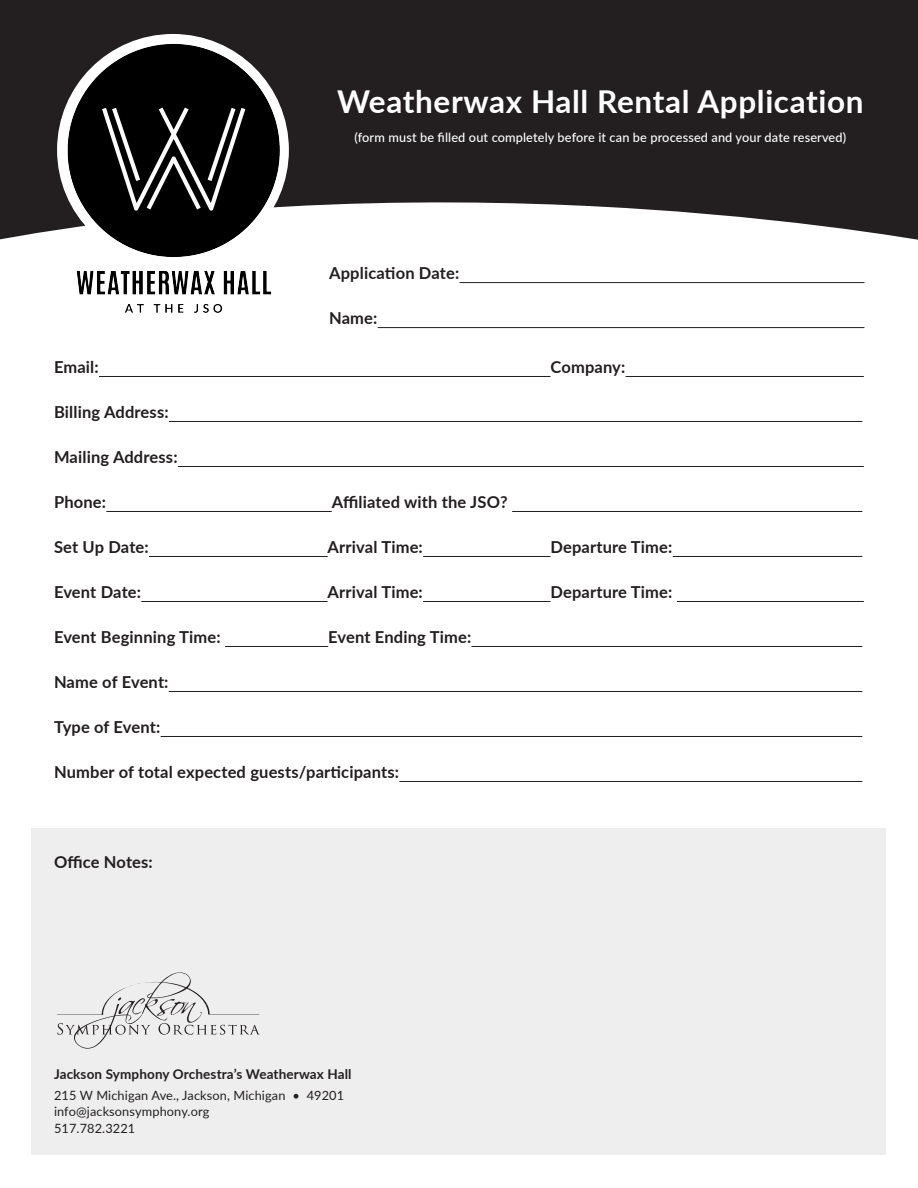
<style>
.page{position:relative;width:918px;height:1188px;background:#fff}
.page>*{position:absolute;margin:0;border:0;box-sizing:border-box;transform-origin:0 0}
.t1{font:700 31.5px "Lato";letter-spacing:.02em;color:#fff}
.t2{font:700 16.5px "Lato";letter-spacing:.01em;color:#231f20}
.t3{font:700 13.5px "Lato";letter-spacing:.01em;color:#231f20}
.t4{font:12.75px "Lato";letter-spacing:.01em;color:#231f20}
.t5{font:500 12.75px "Lato";letter-spacing:.01em;color:#fff}
</style>
<div class="page">
<div style="left:32px;top:828px;width:854px;height:326px;background:#eeeeef"></div>
<svg style="left:0;top:0;width:918px;height:240px;fill:#231f20"></svg>
<svg style="left:57px;top:972px;width:203px;height:77px"></svg>
<img style="left:43px;top:29px;width:260px;height:284px">
<hr style="left:99px;top:376px;width:451px;height:1px;background:#231f20">
<hr style="left:626px;top:376px;width:238px;height:1px;background:#231f20">
<hr style="left:169px;top:421px;width:693px;height:1px;background:#231f20">
<hr style="left:178px;top:466px;width:686px;height:1px;background:#231f20">
<hr style="left:106px;top:511px;width:226px;height:1px;background:#231f20">
<hr style="left:512px;top:511px;width:350px;height:1px;background:#231f20">
<hr style="left:149px;top:556px;width:179px;height:1px;background:#231f20">
<hr style="left:423px;top:556px;width:127px;height:1px;background:#231f20">
<hr style="left:673px;top:556px;width:189px;height:1px;background:#231f20">
<hr style="left:141px;top:601px;width:187px;height:1px;background:#231f20">
<hr style="left:423px;top:601px;width:127px;height:1px;background:#231f20">
<hr style="left:677px;top:601px;width:187px;height:1px;background:#231f20">
<hr style="left:225px;top:646px;width:103px;height:1px;background:#231f20">
<hr style="left:472px;top:646px;width:390px;height:1px;background:#231f20">
<hr style="left:169px;top:691px;width:693px;height:1px;background:#231f20">
<hr style="left:161px;top:736px;width:701px;height:1px;background:#231f20">
<hr style="left:399px;top:781px;width:463px;height:1px;background:#231f20">
<hr style="left:460px;top:282px;width:404px;height:1px;background:#231f20">
<hr style="left:378px;top:327px;width:486px;height:1px;background:#231f20">
<p class="t1" style="left:337px;top:78px;width:528px">Weatherwax Hall Rental Application</p>
<p class="t5" style="left:354px;top:128px;width:493px">(form must be filled out completely before it can be processed and your date reserved)</p>
<p class="t2" style="left:329px;top:261px;width:132px">Application Date:</p>
<p class="t2" style="left:329px;top:306px;width:50px">Name:</p>
<p class="t2" style="left:54px;top:355px;width:46px">Email:</p>
<p class="t2" style="left:550px;top:355px;width:76px">Company:</p>
<p class="t2" style="left:54px;top:400px;width:116px">Billing Address:</p>
<p class="t2" style="left:54px;top:445px;width:125px">Mailing Address:</p>
<p class="t2" style="left:54px;top:490px;width:54px">Phone:</p>
<p class="t2" style="left:332px;top:490px;width:177px">Affiliated with the JSO?</p>
<p class="t2" style="left:54px;top:535px;width:96px">Set Up Date:</p>
<p class="t2" style="left:328px;top:535px;width:97px">Arrival Time:</p>
<p class="t2" style="left:550px;top:535px;width:124px">Departure Time:</p>
<p class="t2" style="left:54px;top:580px;width:89px">Event Date:</p>
<p class="t2" style="left:328px;top:580px;width:97px">Arrival Time:</p>
<p class="t2" style="left:550px;top:580px;width:124px">Departure Time:</p>
<p class="t2" style="left:54px;top:625px;width:168px">Event Beginning Time:</p>
<p class="t2" style="left:328px;top:625px;width:145px">Event Ending Time:</p>
<p class="t2" style="left:54px;top:670px;width:116px">Name of Event:</p>
<p class="t2" style="left:54px;top:715px;width:108px">Type of Event:</p>
<p class="t2" style="left:54px;top:760px;width:347px">Number of total expected guests/participants:</p>
<p class="t2" style="left:54px;top:850px;width:100px">Office Notes:</p>
<p class="t3" style="left:54px;top:1064px;width:299px">Jackson Symphony Orchestra’s Weatherwax Hall</p>
<p class="t4" style="left:54px;top:1086px;width:292px">215 W Michigan Ave., Jackson, Michigan • 49201</p>
<p class="t4" style="left:54px;top:1102px;width:157px">info@jacksonsymphony.org</p>
<p class="t4" style="left:54px;top:1119px;width:83px">517.782.3221</p>
</div>
